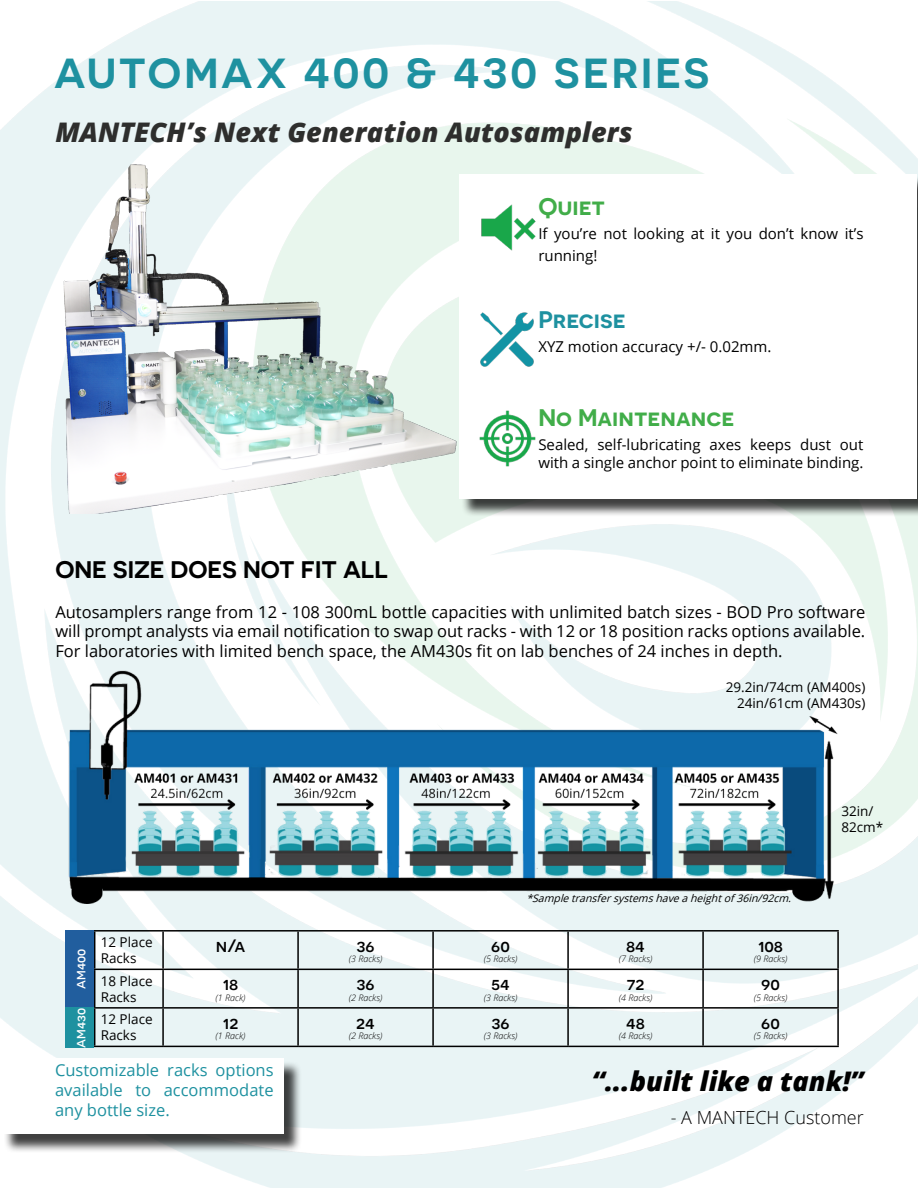
<style>
.page{position:relative;width:918px;height:1188px;background:#fff}
.page>*{position:absolute;margin:0;border:0;box-sizing:border-box;transform-origin:0 0}
.t1{font:600 42px "Novecentosanswide";letter-spacing:.065em;color:#1e91a0}
.t2{font:italic 800 27px "Open Sans";letter-spacing:.005em;color:#2e2e2d}
.t3{font:italic 800 27px "Open Sans";color:#000}
.t4{font:600 24px "Novecentosanswide";color:#000}
.t5{font:600 24px "Novecentosanswide";color:#41ad49}
.t6{font:600 24px "Novecentosanswide";color:#1e91a0}
.t7{font:500 18px "Novecentosanswide";color:#000}
.t8{font:300 18px "Open Sans";color:#000}
.t9{font:16.5px/19.8px "Open Sans";color:#000;text-align:justify}
.t10{font:16.5px/19.8px "Open Sans";color:#1e91a0;text-align:justify}
.t11{font:15px/21.6px "Open Sans";color:#000}
.t12{font:13.5px/16.2px "Open Sans";color:#000}
.t13{font:500 13.5px "Novecentosanswide";color:#fff}
.t14{font:italic 10.5px "Open Sans";color:#000}
.t15{font:italic 300 9px "Open Sans";color:#000}
.s1{font-size:12px}
</style>
<div class="page">
<img style="left:0;top:1px;width:918px;height:1187px">
<div style="left:3px;top:1060px;width:299px;height:93px;background:#000;opacity:.75"></div>
<div style="left:1px;top:1058px;width:283px;height:76px;background:#fff"></div>
<img style="left:54px;top:159px;width:405px;height:354px">
<div style="left:461px;top:176px;width:457px;height:341px;background:#000;opacity:.75"></div>
<div style="left:459px;top:174px;width:458px;height:325px;background:#fff"></div>
<img style="left:481px;top:204px;width:55px;height:47px">
<img style="left:480px;top:312px;width:54px;height:55px">
<img style="left:479px;top:410px;width:57px;height:57px">
<hr style="left:94px;top:930px;width:69px;height:2px;background:#000">
<hr style="left:94px;top:932px;width:1px;height:37px;background:#000">
<hr style="left:163px;top:930px;width:135px;height:2px;background:#000">
<hr style="left:162px;top:932px;width:2px;height:37px;background:#000">
<hr style="left:298px;top:930px;width:135px;height:2px;background:#000">
<hr style="left:297px;top:932px;width:2px;height:37px;background:#000">
<hr style="left:433px;top:930px;width:135px;height:2px;background:#000">
<hr style="left:432px;top:932px;width:2px;height:37px;background:#000">
<hr style="left:568px;top:930px;width:135px;height:2px;background:#000">
<hr style="left:567px;top:932px;width:2px;height:37px;background:#000">
<hr style="left:703px;top:930px;width:136px;height:2px;background:#000">
<hr style="left:702px;top:932px;width:2px;height:37px;background:#000">
<hr style="left:837px;top:932px;width:2px;height:37px;background:#000">
<hr style="left:94px;top:969px;width:69px;height:1px;background:#000">
<hr style="left:94px;top:970px;width:1px;height:37px;background:#000">
<hr style="left:163px;top:969px;width:135px;height:1px;background:#000">
<hr style="left:162px;top:970px;width:2px;height:37px;background:#000">
<hr style="left:298px;top:969px;width:135px;height:1px;background:#000">
<hr style="left:297px;top:970px;width:2px;height:37px;background:#000">
<hr style="left:433px;top:969px;width:135px;height:1px;background:#000">
<hr style="left:432px;top:970px;width:2px;height:37px;background:#000">
<hr style="left:568px;top:969px;width:135px;height:1px;background:#000">
<hr style="left:567px;top:970px;width:2px;height:37px;background:#000">
<hr style="left:703px;top:969px;width:136px;height:1px;background:#000">
<hr style="left:702px;top:970px;width:2px;height:37px;background:#000">
<hr style="left:837px;top:970px;width:2px;height:37px;background:#000">
<hr style="left:94px;top:1007px;width:69px;height:2px;background:#000">
<hr style="left:94px;top:1009px;width:1px;height:37px;background:#000">
<hr style="left:163px;top:1007px;width:135px;height:2px;background:#000">
<hr style="left:162px;top:1009px;width:2px;height:37px;background:#000">
<hr style="left:298px;top:1007px;width:135px;height:2px;background:#000">
<hr style="left:297px;top:1009px;width:2px;height:37px;background:#000">
<hr style="left:433px;top:1007px;width:135px;height:2px;background:#000">
<hr style="left:432px;top:1009px;width:2px;height:37px;background:#000">
<hr style="left:568px;top:1007px;width:135px;height:2px;background:#000">
<hr style="left:567px;top:1009px;width:2px;height:37px;background:#000">
<hr style="left:703px;top:1007px;width:136px;height:2px;background:#000">
<hr style="left:702px;top:1009px;width:2px;height:37px;background:#000">
<hr style="left:837px;top:1009px;width:2px;height:37px;background:#000">
<hr style="left:94px;top:1046px;width:69px;height:1px;background:#000">
<hr style="left:163px;top:1046px;width:135px;height:1px;background:#000">
<hr style="left:298px;top:1046px;width:135px;height:1px;background:#000">
<hr style="left:433px;top:1046px;width:135px;height:1px;background:#000">
<hr style="left:568px;top:1046px;width:135px;height:1px;background:#000">
<hr style="left:703px;top:1046px;width:136px;height:1px;background:#000">
<div style="left:66px;top:930px;width:28px;height:77px;background:#215e9e"></div>
<div style="left:66px;top:1007px;width:28px;height:41px;background:#1e91a0"></div>
<img style="left:58px;top:670px;width:796px;height:252px">
<h1 class="t1" style="left:54px;top:48px;width:657px">AUTOMAX 400 &amp; 430 SERIES</h1>
<h2 class="t2" style="left:55px;top:112px;width:579px">MANTECH’s Next Generation Autosamplers</h2>
<h3 class="t5" style="left:538px;top:192px;width:68px">Quiet</h3>
<p class="t11" style="left:538px;top:222px;width:327px">If you’re not looking at it you don’t know it’s running!</p>
<h3 class="t6" style="left:538px;top:305px;width:89px">Precise</h3>
<p class="t11" style="left:538px;top:335px;width:235px">XYZ motion accuracy +/- 0.02mm.</p>
<h3 class="t5" style="left:538px;top:403px;width:197px">No Maintenance</h3>
<p class="t11" style="left:538px;top:435px;width:327px;line-height:18px">Sealed, self-lubricating axes keeps dust out with a single anchor point to eliminate binding.</p>
<h3 class="t4" style="left:55px;top:555px;width:334px">ONE SIZE DOES NOT FIT ALL</h3>
<p class="t9" style="left:55px;top:601px;width:811px">Autosamplers range from 12 - 108 300mL bottle capacities with unlimited batch sizes - BOD Pro software will prompt analysts via email notification to swap out racks - with 12 or 18 position racks options available.<br>For laboratories with limited bench space, the AM430s fit on lab benches of 24 inches in depth.</p>
<p class="t12" style="left:726px;top:678px;width:141px;text-align:right">29.2in/74cm (AM400s)<br>24in/61cm (AM430s)</p>
<p class="t13" style="left:73px;top:989px;width:42px;rotate:-90deg"><span class="s1">AM</span>400</p>
<p class="t13" style="left:73px;top:1048px;width:41px;rotate:-90deg"><span class="s1">AM</span>430</p>
<p class="t12" style="left:101px;top:934px;width:54px">12 Place<br>Racks</p>
<p class="t7" style="left:216px;top:935px;width:31px">n/a</p>
<p class="t7" style="left:357px;top:935px;width:20px">36</p>
<p class="t15" style="left:349px;top:953px;width:35px">(3 Racks)</p>
<p class="t12" style="left:101px;top:972px;width:54px">18 Place<br>Racks</p>
<p class="t7" style="left:223px;top:973px;width:17px">18</p>
<p class="t15" style="left:216px;top:991px;width:31px">(1 Rack)</p>
<p class="t12" style="left:101px;top:1011px;width:54px">12 Place<br>Racks</p>
<p class="t7" style="left:223px;top:1012px;width:17px">12</p>
<p class="t15" style="left:216px;top:1030px;width:31px">(1 Rack)</p>
<p class="t7" style="left:357px;top:973px;width:20px">36</p>
<p class="t15" style="left:349px;top:991px;width:35px">(2 Racks)</p>
<p class="t7" style="left:356px;top:1012px;width:20px">24</p>
<p class="t15" style="left:349px;top:1030px;width:35px">(2 Racks)</p>
<p class="t10" style="left:55px;top:1060px;width:220px">Customizable racks options available to accommodate any bottle size.</p>
<p class="t12" style="left:841px;top:803px;width:43px">32in/<br>82cm*</p>
<p class="t14" style="left:526px;top:891px;width:270px">*Sampletransfersystemshaveaheightof36in/92cm.</p>
<p class="t7" style="left:491px;top:935px;width:20px">60</p>
<p class="t15" style="left:484px;top:953px;width:35px">(5 Racks)</p>
<p class="t7" style="left:626px;top:935px;width:20px">84</p>
<p class="t15" style="left:619px;top:953px;width:35px">(7 Racks)</p>
<p class="t7" style="left:758px;top:935px;width:27px">108</p>
<p class="t15" style="left:754px;top:953px;width:35px">(9 Racks)</p>
<p class="t7" style="left:491px;top:973px;width:20px">54</p>
<p class="t15" style="left:484px;top:991px;width:35px">(3 Racks)</p>
<p class="t7" style="left:627px;top:973px;width:19px">72</p>
<p class="t15" style="left:619px;top:991px;width:35px">(4 Racks)</p>
<p class="t7" style="left:761px;top:973px;width:20px">90</p>
<p class="t15" style="left:754px;top:991px;width:35px">(5 Racks)</p>
<p class="t7" style="left:492px;top:1012px;width:20px">36</p>
<p class="t15" style="left:484px;top:1030px;width:35px">(3 Racks)</p>
<p class="t7" style="left:626px;top:1012px;width:20px">48</p>
<p class="t15" style="left:619px;top:1030px;width:35px">(4 Racks)</p>
<p class="t7" style="left:761px;top:1012px;width:20px">60</p>
<p class="t15" style="left:754px;top:1030px;width:35px">(5 Racks)</p>
<h2 class="t3" style="left:592px;top:1061px;width:273px">“...built like a tank!”</h2>
<p class="t8" style="left:671px;top:1105px;width:194px">- A MANTECH Customer</p>
</div>
